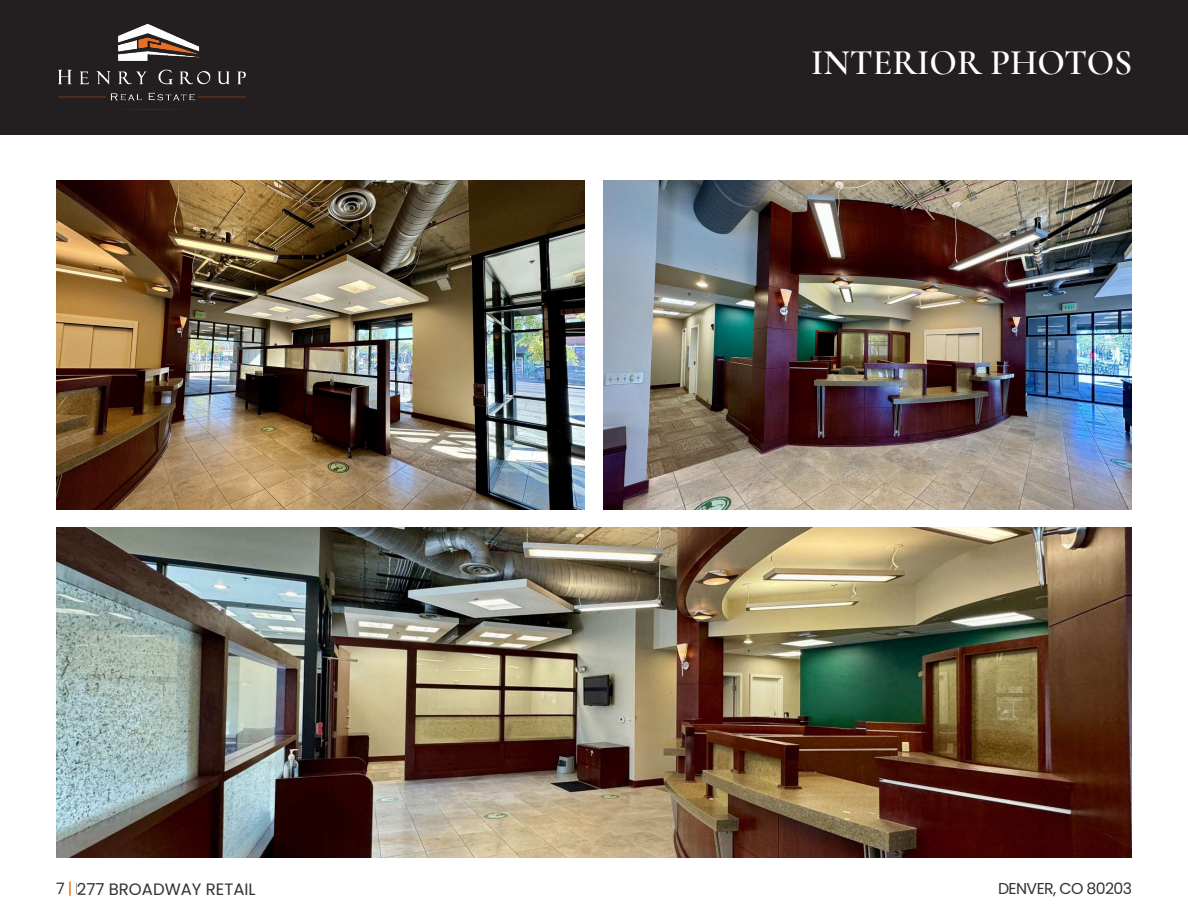
<style>
.page{position:relative;width:1188px;height:918px;background:#fff}
.page>*{position:absolute;margin:0;border:0;box-sizing:border-box;transform-origin:0 0}
.t1{font:600 36px "Cormorant Garamond";color:#fff}
.t2{font:33.75px "Compass Serif";letter-spacing:-.005em;color:#fff}
.t3{font:16.5px "Poppins";color:#323332}
.t4{font:15.75px "Poppins";letter-spacing:-.035em;color:#333}
.s1{color:#e36d1d}
</style>
<div class="page">
<img style="left:56px;top:180px;width:529px;height:330px">
<img style="left:603px;top:180px;width:529px;height:330px">
<img style="left:56px;top:528px;width:1076px;height:329px">
<div style="left:0;top:0;width:1188px;height:135px;background:#231f20"></div>
<img style="left:58px;top:23px;width:188px;height:87px">
<p class="t1" style="left:811px;top:40px;width:323px">INTERIOR PHOTOS</p>
<p class="t2" style="left:824px;top:43px;width:309px">INTERIOR PHOTOS</p>
<p class="t4" style="left:56px;top:880px;width:150px">7 <span class="s1">|</span> BAKER COMMONS</p>
<p class="t4" style="left:998px;top:880px;width:136px">DENVER, CO 80203</p>
<p class="t3" style="left:77px;top:880px;width:180px">277 BROADWAY RETAIL</p>
</div>
